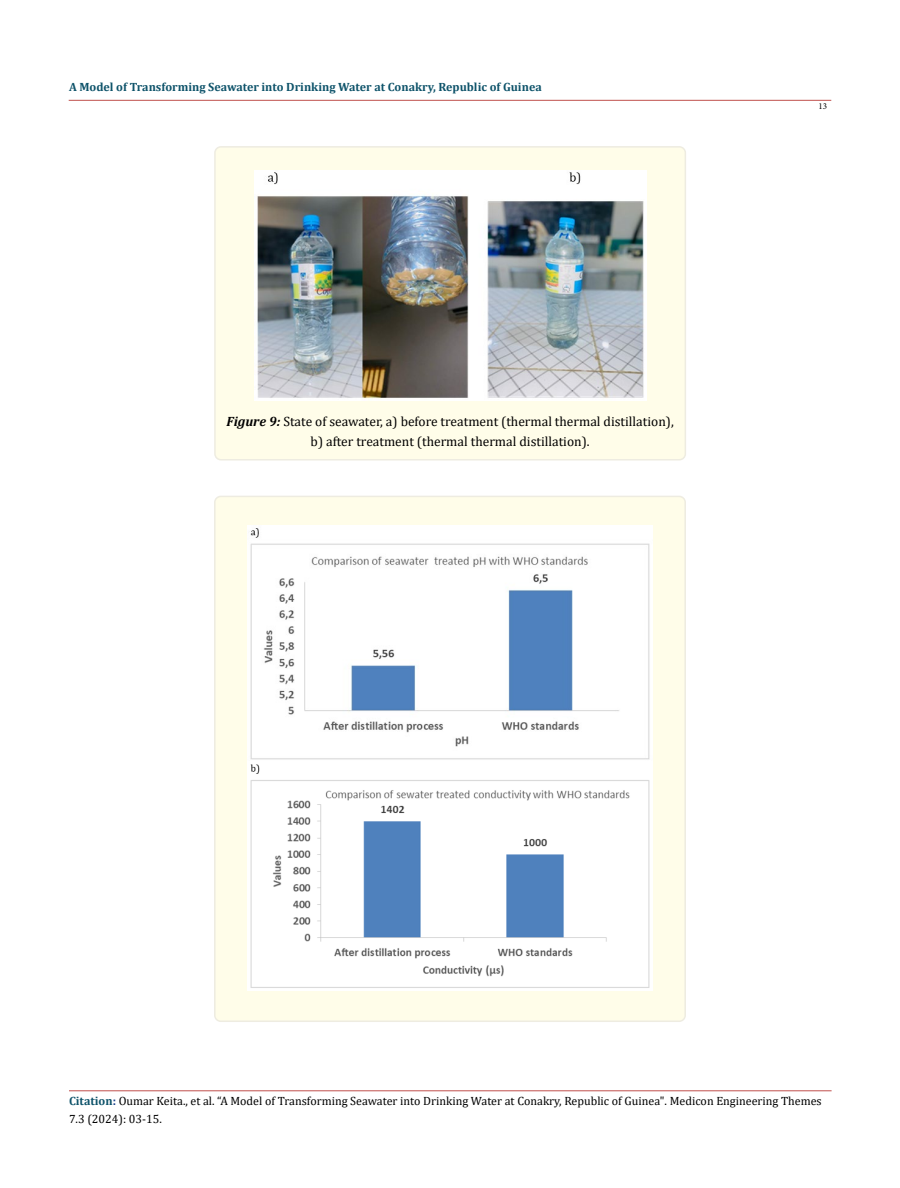
<style>
.page{position:relative;width:900px;height:1188px;background:#fff}
.page>*{position:absolute;margin:0;border:0;box-sizing:border-box;transform-origin:0 0}
.t1{font:13.5px/20.2px "Cambria";color:#000;text-align:center}
.t2{font:12px/18px "Cambria";color:#000}
.t3{font:700 12px "Cambria";color:#0e536a}
.t4{font:9px "Minion Pro";color:#000}
.s1{font-weight:700;font-style:italic}
.s2{font-weight:700;color:#0e536a}
.s3{font-weight:700;color:#173e88}
</style>
<div class="page">
<hr style="left:69px;top:1091px;width:763px;height:1px;background:#c0504d">
<hr style="left:69px;top:100px;width:762px;height:1px;background:#c0504d">
<div style="left:215px;top:147px;width:470px;height:313px;background:#fffde9;border-radius:6px"></div>
<div style="left:214px;top:146px;width:472px;height:315px;border:2px solid #eeece1;border-radius:6px"></div>
<img style="left:254px;top:171px;width:392px;height:230px">
<div style="left:215px;top:496px;width:470px;height:525px;background:#fffde9;border-radius:6px"></div>
<div style="left:214px;top:496px;width:472px;height:526px;border:2px solid #eeece1;border-radius:6px"></div>
<img style="left:247px;top:526px;width:406px;height:465px">
<p class="t3" style="left:69px;top:79px;width:474px">A Model of Transforming Seawater into Drinking Water at Conakry, Republic of Guinea</p>
<p class="t1" style="left:226px;top:411px;width:449px"><span class="s1">Figure 9:</span> State of seawater, a) before treatment (thermal thermal distillation), b) after treatment (thermal thermal distillation).</p>
<p class="t4" style="left:818px;top:100px;width:10px">13</p>
<p class="t2" style="left:69px;top:1092px;width:754px"><span class="s2">Citation</span><span class="s3">:</span> Oumar Keita., et al. “A Model of Transforming Seawater into Drinking Water at Conakry, Republic of Guinea". Medicon Engineering Themes<br>7.3 (2024): 03-15.</p>
</div>
